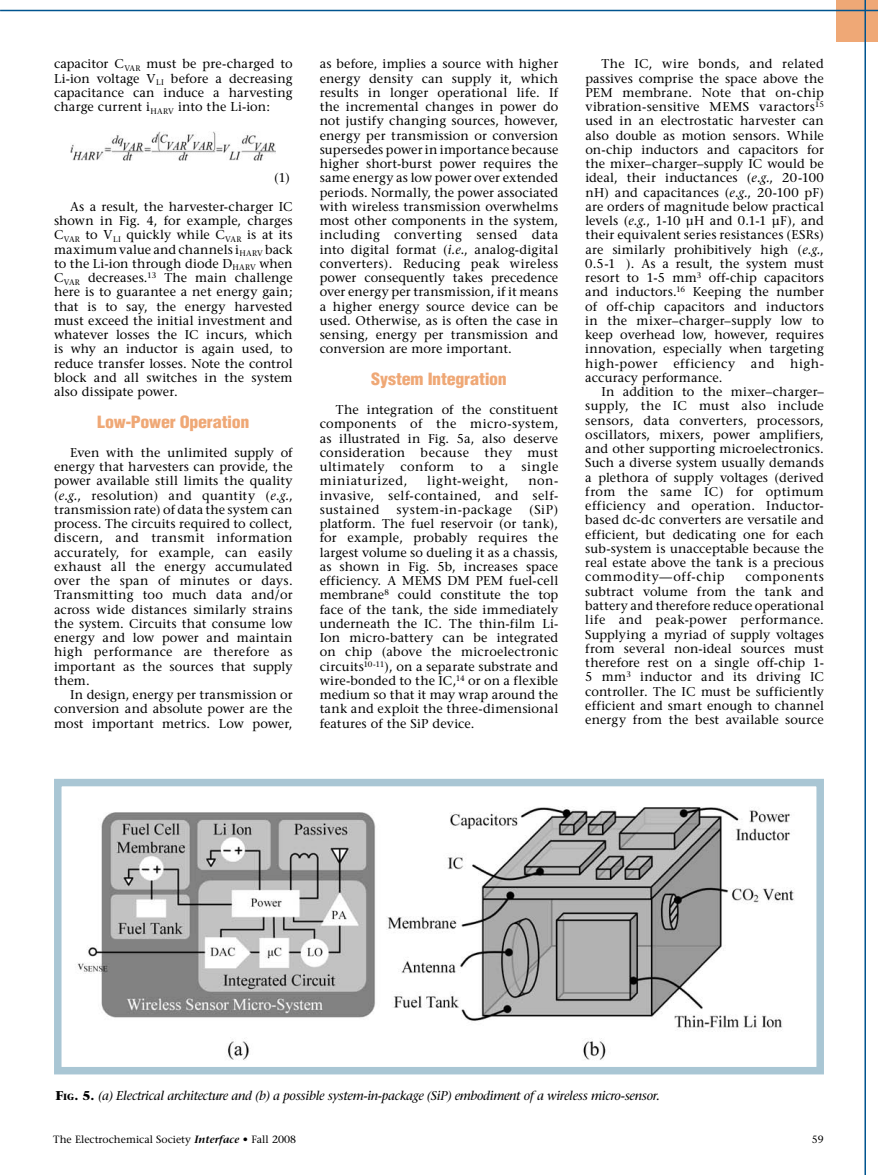
<style>
.page{position:relative;width:878px;height:1175px;background:#fff}
.page>*{position:absolute;margin:0;border:0;box-sizing:border-box;transform-origin:0 0}
.t1{font:900 condensed 16.5px "Helvetica";letter-spacing:-.015em;color:#efa876;scale:1.09 1}
.t2{font:12.75px/14.2px "Stone Serif";letter-spacing:.015em;color:#000;text-align:justify}
.t3{font:italic 12.75px "Stone Serif";letter-spacing:-.02em;color:#000}
.t4{font:12.75px "Stone Serif";letter-spacing:.035em;color:#000}
.t5{font:12.75px "Stone Serif";letter-spacing:.055em;color:#000}
.t6{font:10.5px "Stone Serif";color:#000}
.s1{font-style:italic}
.s2{font-weight:700;font-style:normal}
.s3{font-weight:700;font-style:normal;font-size:8.85px}
.s4{font-weight:600;font-style:italic}
</style>
<div class="page">
<div style="left:836px;top:0;width:42px;height:41px;background:#efa876"></div>
<hr style="left:864px;top:0;width:2px;height:1174px;background:#00548f">
<hr style="left:0;top:10px;width:878px;height:1px;background:#00548f">
<img style="left:70px;top:131px;width:206px;height:29px">
<img style="left:77px;top:807px;width:717px;height:253px">
<div style="left:54px;top:778px;width:770px;height:296px;border:8px solid #a9c6d4"></div>
<p class="t2" style="left:54px;top:57px;width:240px">capacitor C<sub>VAR</sub> must be pre-charged to Li-ion voltage V<sub>LI</sub> before a decreasing capacitance can induce a harvesting charge current i<sub>HARV</sub> into the Li-ion:</p>
<p class="t2" style="left:274px;top:171px;width:17px">(1)</p>
<p class="t2" style="left:54px;top:199px;width:240px;text-indent:16px">As a result, the harvester-charger IC shown in Fig. 4, for example, charges C<sub>VAR</sub> to V<sub>LI</sub> quickly while C<sub>VAR</sub> is at its maximum value and channels i<sub>HARV</sub> back to the Li-ion through diode D<sub>HARV</sub> when C<sub>VAR</sub> decreases.<sup>13</sup> The main challenge here is to guarantee a net energy gain; that is to say, the energy harvested must exceed the initial investment and whatever losses the IC incurs, which is why an inductor is again used, to reduce transfer losses. Note the control block and all switches in the system also dissipate power.</p>
<p class="t1" style="left:97px;top:412px;width:141px">Low-Power Operation</p>
<p class="t2" style="left:54px;top:445px;width:240px;text-indent:16px">Even with the unlimited supply of energy that harvesters can provide, the power available still limits the quality (<span class="s1">e.g.</span>, resolution) and quantity (<span class="s1">e.g.</span>, transmission rate) of data the system can process. The circuits required to collect, discern, and transmit information accurately, for example, can easily exhaust all the energy accumulated over the span of minutes or days.<br>Transmitting too much data and/or across wide distances similarly strains the system. Circuits that consume low energy and low power and maintain high performance are therefore as important as the sources that supply them.</p>
<p class="t2" style="left:54px;top:687px;width:240px;text-indent:16px">In design, energy per transmission or conversion and absolute power are the most important metrics. Low power,</p>
<p class="t2" style="left:320px;top:57px;width:240px">as before, implies a source with higher energy density can supply it, which results in longer operational life. If the incremental changes in power do not justify changing sources, however, energy per transmission or conversion supersedes power in importance because higher short-burst power requires the same energy as low power over extended periods. Normally, the power associated with wireless transmission overwhelms most other components in the system, including converting sensed data into digital format (<span class="s1">i.e.</span>, analog-digital converters). Reducing peak wireless power consequently takes precedence over energy per transmission, if it means a higher energy source device can be used. Otherwise, as is often the case in sensing, energy per transmission and conversion are more important.</p>
<p class="t1" style="left:371px;top:369px;width:126px">System Integration</p>
<p class="t2" style="left:320px;top:402px;width:240px;text-indent:16px">The integration of the constituent components of the micro-system, as illustrated in Fig. 5a, also deserve consideration because they must ultimately</p>
<p class="t2" style="left:400px;top:459px;width:55px">conform</p>
<p class="t2" style="left:470px;top:459px;width:14px">to</p>
<p class="t2" style="left:499px;top:459px;width:8px">a</p>
<p class="t2" style="left:521px;top:459px;width:38px">single</p>
<p class="t5" style="left:320px;top:473px;width:89px">miniaturized,</p>
<p class="t4" style="left:427px;top:473px;width:83px">light-weight,</p>
<p class="t2" style="left:320px;top:473px;width:240px;text-indent:209px">non&shy;invasive, self-contained, and self&shy;sustained</p>
<p class="t2" style="left:320px;top:502px;width:240px;text-indent:209px">(SiP) platform. The fuel reservoir (or tank), for example, probably requires the largest volume so dueling it as a chassis, as shown in Fig. 5b, increases space efficiency. A MEMS DM PEM fuel-cell membrane<sup>8</sup> could constitute the top face of the tank, the side immediately underneath the IC. The thin-film Li-Ion micro-battery can be integrated on chip (above the microelectronic circuits<sup>10-11</sup>), on a separate substrate and wire-bonded to the IC,<sup>14</sup> or on a flexible medium so that it may wrap around the tank and exploit the three-dimensional features of the SiP device.</p>
<p class="t4" style="left:396px;top:501px;width:117px">system-in-package</p>
<p class="t2" style="left:585px;top:57px;width:240px;text-indent:16px">The IC, wire bonds, and related passives comprise the space above the PEM membrane. Note that on-chip vibration-sensitive MEMS varactors<sup>15 </sup>used in an electrostatic harvester can also double as motion sensors. While on-chip inductors and capacitors for the mixer–charger–supply IC would be ideal, their inductances (<span class="s1">e.g.</span>, 20-100 nH) and capacitances (<span class="s1">e.g.</span>, 20-100 pF) are orders of magnitude below practical levels (<span class="s1">e.g.</span>, 1-10 μH and 0.1-1 μF), and their equivalent series resistances (ESRs) are similarly prohibitively high (<span class="s1">e.g.</span>, 0.5-1 Ω). As a result, the system must resort to 1-5 mm<sup>3</sup> off-chip capacitors and inductors.<sup>16</sup> Keeping the number of off-chip capacitors and inductors in the mixer–charger–supply low to keep overhead low, however, requires innovation, especially when targeting high-power efficiency and high&shy;accuracy performance.</p>
<p class="t2" style="left:585px;top:384px;width:240px;text-indent:16px">In addition to the mixer–charger– supply, the IC must also include sensors, data converters, processors, oscillators, mixers, power amplifiers, and other supporting microelectronics.<br>Such a diverse system usually demands a plethora of supply voltages (derived from the same IC) for optimum efficiency and operation. Inductor&shy;based dc-dc converters are versatile and efficient, but dedicating one for each sub-system is unacceptable because the real estate above the tank is a precious commodity—off-chip</p>
<p class="t2" style="left:585px;top:570px;width:240px;text-indent:160px">components subtract volume from the tank and battery and therefore reduce operational life and peak-power performance.<br>Supplying a myriad of supply voltages from several non-ideal sources must therefore rest on a single off-chip 1- 5 mm<sup>3</sup> inductor and its driving IC controller. The IC must be sufficiently efficient and smart enough to channel energy from the best available source</p>
<p class="t3" style="left:56px;top:1087px;width:605px"><span class="s2">F</span><span class="s3">ig</span><span class="s2">. 5.</span> (a) Electrical architecture and (b) a possible system-in-package (SiP) embodiment of a wireless micro-sensor.</p>
<p class="t6" style="left:53px;top:1132px;width:244px">The Electrochemical Society <span class="s4">Interface</span> • Fall 2008</p>
<p class="t6" style="left:811px;top:1132px;width:14px">59</p>
</div>
